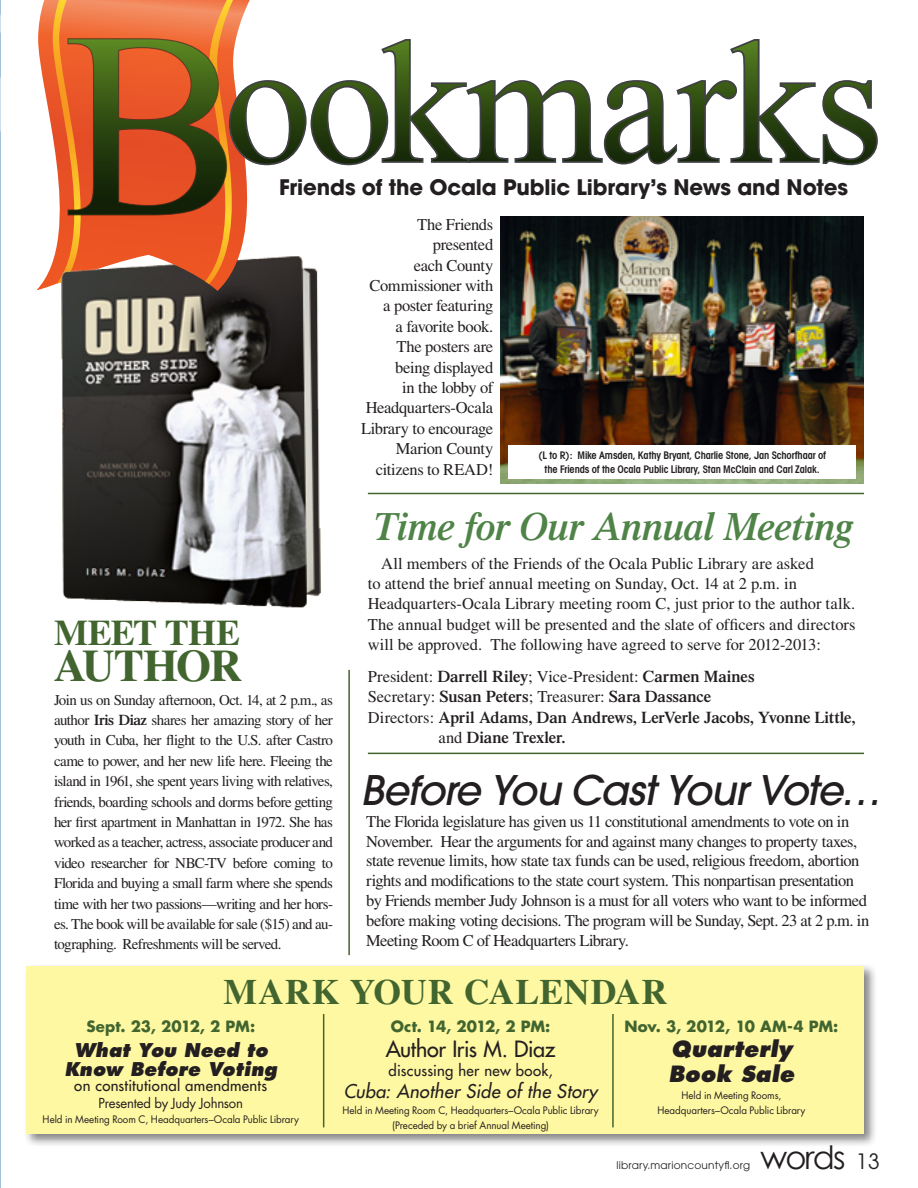
<style>
.page{position:relative;width:918px;height:1188px;background:#fff}
.page>*{position:absolute;margin:0;border:0;box-sizing:border-box;transform-origin:0 0}
.t1{font:700 45px "Times";letter-spacing:-.045em;color:#42652f}
.t2{font:italic 500 40.5px "Avant Garde";letter-spacing:-.03em;color:#231f20}
.t3{font:italic 600 39.6px "Times";letter-spacing:-.02em;color:#4f8348}
.t4{font:700 36px "Times";letter-spacing:-.015em;color:#42652f}
.t5{font:700 35.55px "Times";letter-spacing:.02em;color:#42652f}
.t6{font:32.25px "Century Gothic";letter-spacing:-.055em;color:#231f20}
.t7{font:italic 800 21.9px/25.2px "Futura";letter-spacing:.01em;color:#231f20}
.t8{font:21.9px "Futura";letter-spacing:-.015em;color:#231f20}
.t9{font:700 21.3px "Avant Garde";letter-spacing:-.005em;color:#231f20}
.t10{font:italic 800 18.45px/18.5px "Futura";letter-spacing:.01em;color:#231f20;text-align:center}
.t11{font:italic 18.45px "Futura";letter-spacing:.015em;color:#231f20}
.t12{font:16.5px/20.4px "Times";letter-spacing:-.02em;color:#231f20;text-align:right}
.t13{font:16.5px/20.4px "Times";color:#231f20}
.t14{font:600 16.5px "Times";letter-spacing:-.005em;color:#231f20}
.t15{font:700 15.15px "Futura";letter-spacing:-.015em;color:#42652f}
.t16{font:15.15px "Futura";letter-spacing:.02em;color:#231f20}
.t17{font:15px/20.4px "Times";letter-spacing:-.04em;color:#231f20;text-align:justify}
.t18{font:13.5px "Futura";letter-spacing:-.015em;color:#231f20}
.t19{font:600 condensed 10.5px/13.5px "Avant Garde";letter-spacing:-.015em;color:#231f20;text-align:center}
.t20{font:10.5px "Avant Garde";letter-spacing:.02em;color:#231f20}
.t21{font:10.05px/15.1px "Futura";letter-spacing:-.005em;color:#231f20;text-align:center}
.s1{font-weight:600}
.s2{font-weight:400}
.s3{font-family:"Avant Garde";font-size:21px}
</style>
<div class="page">
<img style="left:133px;top:284px;width:187px;height:324px">
<hr style="left:0;top:0;width:1px;height:1188px;background:#a1c1dd">
<svg style="left:36px;top:0;width:237px;height:291px"></svg>
<svg style="left:53px;top:0;width:825px;height:284px"></svg>
<div style="left:23px;top:963px;width:854px;height:184px;background:#231f20;opacity:.55"></div>
<div style="left:27px;top:966px;width:837px;height:168px;background:#fff8a3"></div>
<hr style="left:323px;top:1014px;width:1px;height:113px;background:#42652f">
<hr style="left:612px;top:1014px;width:2px;height:113px;background:#42652f">
<img style="left:62px;top:251px;width:71px;height:377px">
<img style="left:500px;top:217px;width:364px;height:266px">
<div style="left:509px;top:446px;width:347px;height:33px;background:#fff"></div>
<hr style="left:348px;top:670px;width:2px;height:285px;background:#42652f">
<hr style="left:368px;top:753px;width:496px;height:1px;background:#42652f">
<hr style="left:368px;top:493px;width:496px;height:1px;background:#42652f">
<p class="t9" style="left:279px;top:174px;width:570px">Friends of the Ocala Public Library’s News and Notes</p>
<p class="t12" style="left:361px;top:214px;width:134px">The Friends presented<br>each County<br>Commissioner with a poster featuring<br>a favorite book.<br>The posters are being displayed<br>in the lobby of<br>Headquarters-Ocala<br>Library to encourage<br>Marion County citizens to READ!</p>
<p class="t19" style="left:538px;top:449px;width:289px">(L to R): Mike Amsden, Kathy Bryant, Charlie Stone, Jan Schorfhaar of the Friends of the Ocala Public Library, Stan McClain and Carl Zalak.</p>
<h3 class="t4" style="left:54px;top:611px;width:188px">MEET THE</h3>
<h1 class="t1" style="left:54px;top:639px;width:189px">AUTHOR</h1>
<p class="t17" style="left:54px;top:689px;width:281px">Join us on Sunday afternoon, Oct. 14, at 2 p.m., as author <span class="s1">Iris Diaz</span> shares her amazing story of her youth in Cuba, her flight to the U.S. after Castro came to power, and her new life here. Fleeing the island in 1961, she spent years living with relatives, friends, boarding schools and dorms before getting her first apartment in Manhattan in 1972. She has worked as a teacher, actress, associate producer and video researcher for NBC-TV before coming to Florida and buying a small farm where she spends time with her two passions—writing and her hors&shy;es. The book will be available for sale ($15) and au&shy;tographing. Refreshments will be served.</p>
<h3 class="t3" style="left:373px;top:503px;width:481px">Time for Our Annual Meeting</h3>
<p class="t13" style="left:368px;top:553px;width:489px;text-indent:13px">All members of the Friends of the Ocala Public Library are asked<br>to attend the brief annual meeting on Sunday, Oct. 14 at 2 p.m. in Headquarters-Ocala Library meeting room C, just prior to the author talk.<br>The annual budget will be presented and the slate of officers and directors will be approved. The following have agreed to serve for 2012-2013:</p>
<p class="t12" style="left:368px;top:666px;width:388px">President: <span class="s1">Darrell Riley</span>; Vice-President: <span class="s1">Carmen Maines</span></p>
<p class="t14" style="left:368px;top:687px;width:345px"><span class="s2">Secretary:</span> Susan Peters<span class="s2">; Treasurer:</span> Sara Dassance</p>
<p class="t14" style="left:368px;top:707px;width:489px"><span class="s2">Directors:</span> April Adams, Dan Andrews, LerVerle Jacobs, Yvonne Little,</p>
<p class="t14" style="left:438px;top:728px;width:129px"><span class="s2">and</span> Diane Trexler.</p>
<h2 class="t2" style="left:360px;top:765px;width:522px">Before You Cast Your Vote…</h2>
<p class="t12" style="left:366px;top:811px;width:505px;line-height:19.8px;text-align:left">The Florida legislature has given us 11 constitutional amendments to vote on in November. Hear the arguments for and against many changes to property taxes, state revenue limits, how state tax funds can be used, religious freedom, abortion rights and modifications to the state court system. This nonpartisan presentation by Friends member Judy Johnson is a must for all voters who want to be informed before making voting decisions. The program will be Sunday, Sept. 23 at 2 p.m. in Meeting Room C of Headquarters Library.</p>
<h3 class="t5" style="left:224px;top:970px;width:445px">MARK YOUR CALENDAR</h3>
<p class="t15" style="left:87px;top:1016px;width:170px">Sept. 23, 2012, 2 PM:</p>
<p class="t10" style="left:64px;top:1041px;width:214px">What You Need to<br>Know Before Voting</p>
<p class="t16" style="left:74px;top:1075px;width:195px">on constitutional amendments</p>
<p class="t18" style="left:99px;top:1093px;width:146px">Presented by Judy Johnson</p>
<p class="t21" style="left:43px;top:1111px;width:258px">Held in Meeting Room C, Headquarters–Ocala Public Library</p>
<p class="t15" style="left:391px;top:1016px;width:161px">Oct. 14, 2012, 2 PM:</p>
<h3 class="t8" style="left:386px;top:1035px;width:171px">Author Iris M. Diaz</h3>
<p class="t16" style="left:389px;top:1060px;width:166px">discussing her new book,</p>
<p class="t11" style="left:344px;top:1079px;width:255px">Cuba: Another Side of the Story</p>
<p class="t21" style="left:342px;top:1103px;width:258px">Held in Meeting Room C, Headquarters–Ocala Public Library (Preceded by a brief Annual Meeting)</p>
<p class="t15" style="left:624px;top:1016px;width:215px">Nov. 3, 2012, 10 AM-4 PM:</p>
<h3 class="t7" style="left:669px;top:1037px;width:127px">Quarterly<br>Book Sale</h3>
<p class="t21" style="left:657px;top:1088px;width:149px">Held in Meeting Rooms,<br>Headquarters–Ocala Public Library</p>
<p class="t20" style="left:617px;top:1158px;width:135px">library.marioncountyfl.org</p>
<h3 class="t6" style="left:761px;top:1138px;width:121px">words <span class="s3">13</span></h3>
</div>
